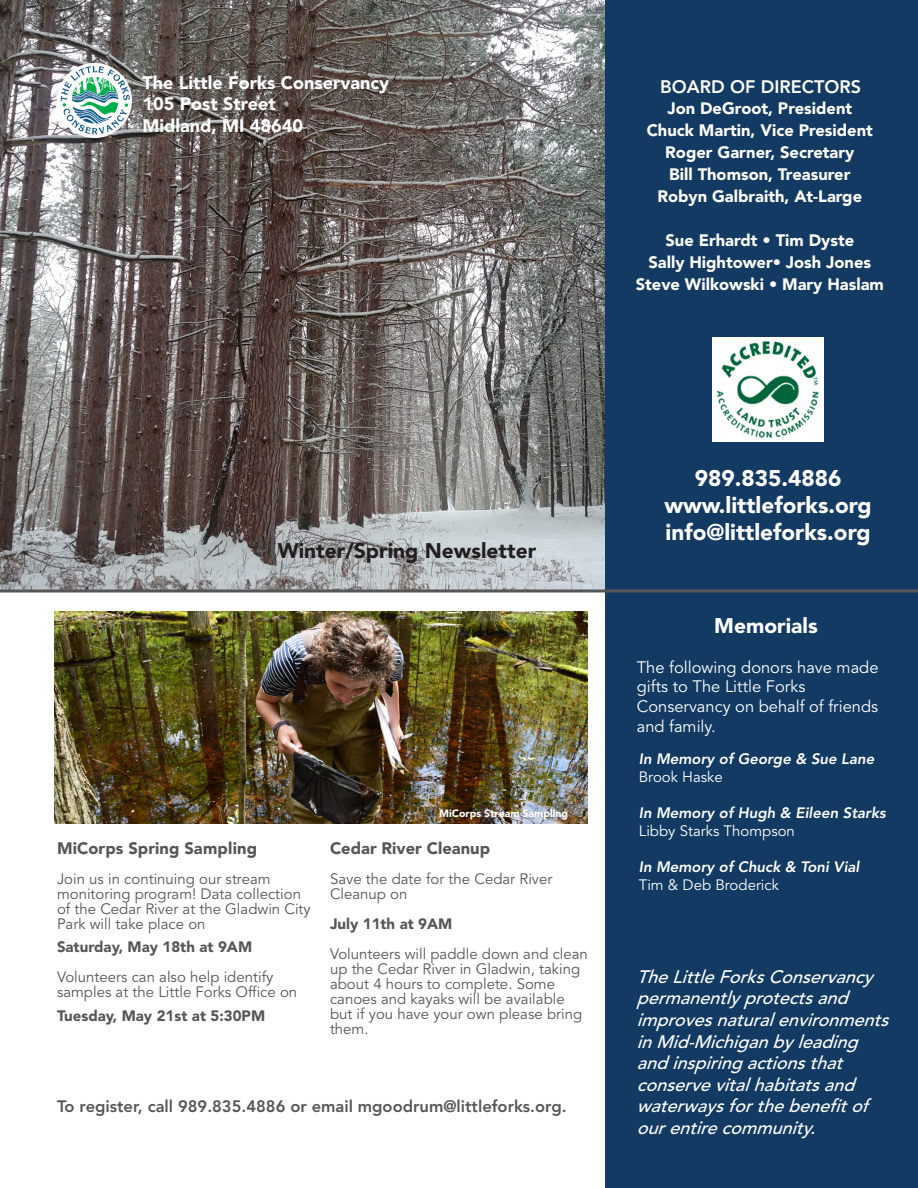
<style>
.page{position:relative;width:918px;height:1188px;background:#fff}
.page>*{position:absolute;margin:0;border:0;box-sizing:border-box;transform-origin:0 0}
.t1{font:900 22.5px/27px "Avenir";color:#fff;text-align:center}
.t2{font:900 21px "Avenir";color:#231f20}
.t3{font:900 21px "Avenir";color:#fff}
.t4{font:italic 500 18px/21.6px "Avenir";color:#fff}
.t5{font:900 18px "Avenir";color:#fff}
.t6{font:800 18px "Avenir";color:#fff}
.t7{font:900 16.5px "Avenir";color:#fff}
.t8{font:16.5px/19.8px "Avenir";color:#fff}
.t9{font:800 16.5px "Avenir";color:#575657}
._8_Content_gray_Sour{font:900 16.5px "Avenir";color:#575657}
._8_Content_gray_Sour-2{font:15px/15px "Avenir";color:#575657}
.t10{font:italic 800 15px/18px "Avenir";color:#fff}
._8_Content_gray_Sour-3{font:900 15px "Avenir";color:#575657}
.t11{font:15px "Avenir";color:#fff}
.t12{font:900 10.5px "Avenir";color:#fff}
.s1{font-weight:900}
.s2{font-weight:400;font-style:normal}
</style>
<div class="page">
<img style="left:0;top:0;width:605px;height:590px">
<div style="left:605px;top:0;width:313px;height:1188px;background:#133a63"></div>
<img style="left:712px;top:338px;width:112px;height:103px">
<img style="left:57px;top:63px;width:75px;height:75px;border-radius:38px">
<hr style="left:0;top:590px;width:918px;height:2px;background:#575657">
<img style="left:54px;top:612px;width:534px;height:212px">
<p class="t5" style="left:142px;top:67px;width:248px">The Little Forks Conservancy</p>
<p class="t5" style="left:142px;top:88px;width:135px">105 Post Street</p>
<p class="t5" style="left:142px;top:110px;width:162px">Midland, MI 48640</p>
<p class="t6" style="left:660px;top:73px;width:202px">BOARD OF DIRECTORS</p>
<p class="t7" style="left:667px;top:94px;width:186px">Jon DeGroot, President</p>
<p class="t7" style="left:647px;top:116px;width:228px">Chuck Martin, Vice President</p>
<p class="t7" style="left:665px;top:138px;width:191px">Roger Garner, Secretary</p>
<p class="t7" style="left:669px;top:160px;width:183px">Bill Thomson, Treasurer</p>
<p class="t7" style="left:657px;top:182px;width:206px">Robyn Galbraith, At-Large</p>
<p class="t7" style="left:665px;top:226px;width:190px">Sue Erhardt • Tim Dyste</p>
<p class="t7" style="left:648px;top:248px;width:224px">Sally Hightower• Josh Jones</p>
<p class="t7" style="left:636px;top:270px;width:250px">Steve Wilkowski • Mary Haslam</p>
<p class="t2" style="left:278px;top:533px;width:260px">Winter/Spring Newsletter</p>
<p class="_8_Content_gray_Sour" style="left:57px;top:834px;width:202px">MiCorps Spring Sampling</p>
<p class="_8_Content_gray_Sour-2" style="left:57px;top:871px;width:255px">Join us in continuing our stream monitoring program! Data collection of the Cedar River at the Gladwin City<br>Park will take place on</p>
<p class="_8_Content_gray_Sour-2" style="left:57px;top:932px;width:218px;line-height:30px"><span class="s1">Saturday, May 18th at 9AM<br></span>Volunteers can also help identify</p>
<p class="_8_Content_gray_Sour-2" style="left:57px;top:985px;width:242px">samples at the Little Forks Office on</p>
<p class="_8_Content_gray_Sour-3" style="left:57px;top:1002px;width:210px">Tuesday, May 21st at 5:30PM</p>
<p class="t12" style="left:439px;top:804px;width:130px">MiCorps Stream Sampling</p>
<p class="_8_Content_gray_Sour" style="left:330px;top:834px;width:162px">Cedar River Cleanup</p>
<p class="_8_Content_gray_Sour-2" style="left:330px;top:871px;width:224px">Save the date for the Cedar River<br>Cleanup on</p>
<p class="_8_Content_gray_Sour-3" style="left:330px;top:910px;width:124px">July 11th at 9AM</p>
<p class="_8_Content_gray_Sour-2" style="left:330px;top:946px;width:259px">Volunteers will paddle down and clean up the Cedar River in Gladwin, taking about 4 hours to complete. Some canoes and kayaks will be available but if you have your own please bring them.</p>
<p class="t9" style="left:57px;top:1094px;width:511px">To register, call 989.835.4886 or email mgoodrum@littleforks.org.</p>
<p class="t1" style="left:664px;top:464px;width:209px">989.835.4886 www.littleforks.org info@littleforks.org</p>
<p class="t3" style="left:714px;top:607px;width:105px">Memorials</p>
<p class="t8" style="left:637px;top:657px;width:243px">The following donors have made gifts to The Little Forks</p>
<p class="t8" style="left:637px;top:697px;width:243px">Conservancy on behalf of friends and family.</p>
<p class="t10" style="left:639px;top:750px;width:237px">In Memory of George &amp; Sue Lane<br><span class="s2">Brook Haske</span></p>
<p class="t10" style="left:639px;top:804px;width:248px">In Memory of Hugh &amp; Eileen Starks<br><span class="s2">Libby Starks Thompson</span></p>
<p class="t10" style="left:639px;top:858px;width:222px">In Memory of Chuck &amp; Toni Vial</p>
<p class="t11" style="left:639px;top:876px;width:142px">Tim &amp; Deb Broderick</p>
<p class="t4" style="left:637px;top:966px;width:257px">The Little Forks Conservancy permanently protects and improves natural environments in Mid-Michigan by leading and inspiring actions that conserve vital habitats and waterways for the benefit of our entire community.</p>
</div>
